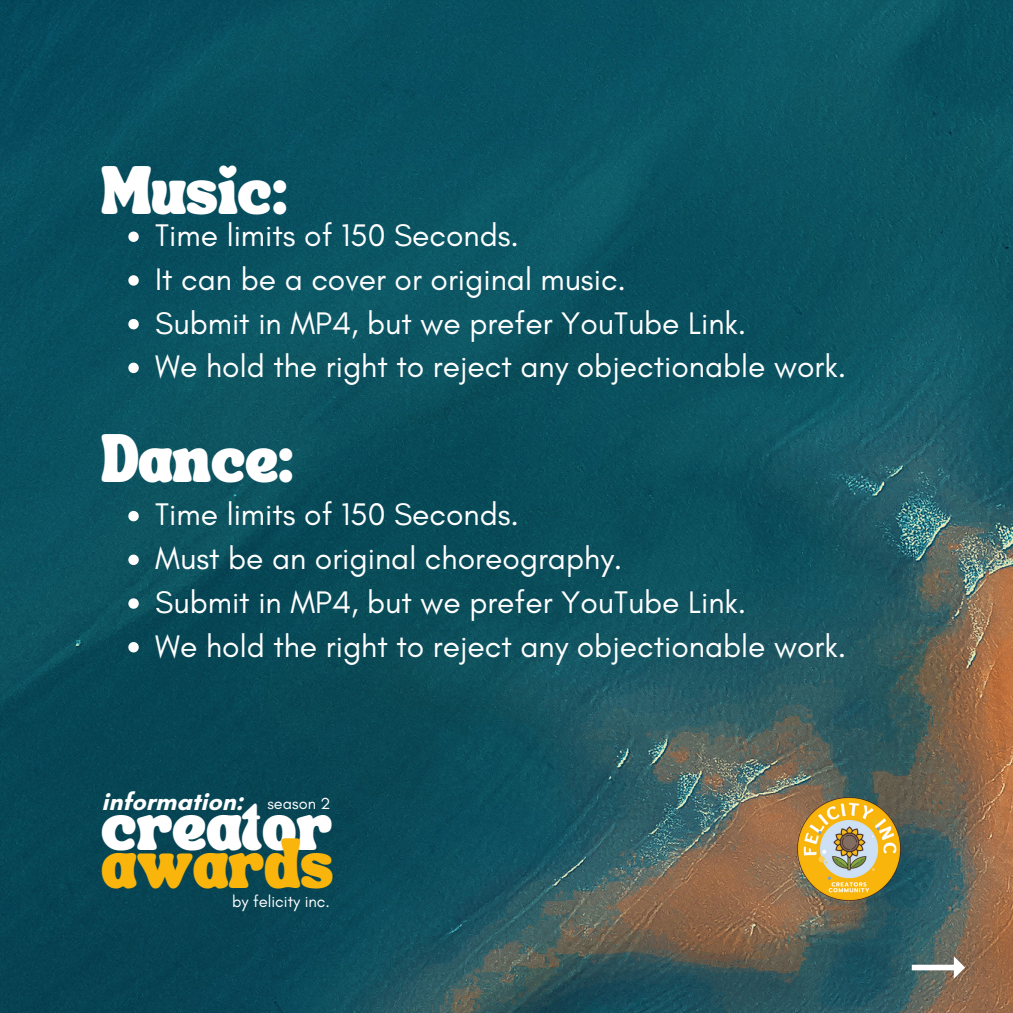
<style>
.page{position:relative;width:1013px;height:1013px;background:#fff}
.page>*{position:absolute;margin:0;border:0;box-sizing:border-box;transform-origin:0 0}
.t1{font:34.5px "TANSONGBIRD";color:#fff}
.t2{font:34.5px "TANSONGBIRD";color:#f9b50b}
.t3{font:33.25px "TANSONGBIRD";color:#fff}
.t4{font:31.75px/43.8px "Glacial Indifference";color:#fff}
.t5{font:700 25px "Glacial Indifference";color:#fff}
.t6{font:16.62px "Glacial Indifference";color:#fff}
.t7{font:16.25px "Glacial Indifference";color:#fff}
</style>
<div class="page">
<img style="left:0;top:0;width:1012px;height:1012px">
<svg style="left:128px;top:231px;width:11px;height:11px"></svg>
<svg style="left:128px;top:275px;width:11px;height:11px"></svg>
<svg style="left:128px;top:319px;width:11px;height:10px"></svg>
<svg style="left:128px;top:362px;width:11px;height:11px"></svg>
<svg style="left:128px;top:511px;width:11px;height:10px"></svg>
<svg style="left:128px;top:554px;width:11px;height:11px"></svg>
<svg style="left:128px;top:598px;width:11px;height:10px"></svg>
<svg style="left:128px;top:642px;width:11px;height:10px"></svg>
<img style="left:786px;top:786px;width:125px;height:125px">
<svg style="left:911px;top:956px;width:54px;height:22px"></svg>
<p class="t3" style="left:101px;top:183px;width:188px">Music:</p>
<p class="t4" style="left:155px;top:213px;width:692px">Time limits of 150 Seconds.<br>It can be a cover or original music.<br>Submit in MP4, but we prefer YouTube Link.<br>We hold the right to reject any objectionable work.</p>
<p class="t3" style="left:101px;top:451px;width:194px">Dance:</p>
<p class="t4" style="left:155px;top:492px;width:692px">Time limits of 150 Seconds.<br>Must be an original choreography.<br>Submit in MP4, but we prefer YouTube Link.<br>We hold the right to reject any objectionable work.</p>
<p class="t5" style="left:101px;top:786px;width:143px">information:</p>
<p class="t7" style="left:267px;top:793px;width:64px">season 2</p>
<p class="t1" style="left:101px;top:818px;width:232px">creator</p>
<p class="t2" style="left:101px;top:855px;width:234px">awards</p>
<p class="t6" style="left:232px;top:891px;width:99px">by felicity inc.</p>
</div>
